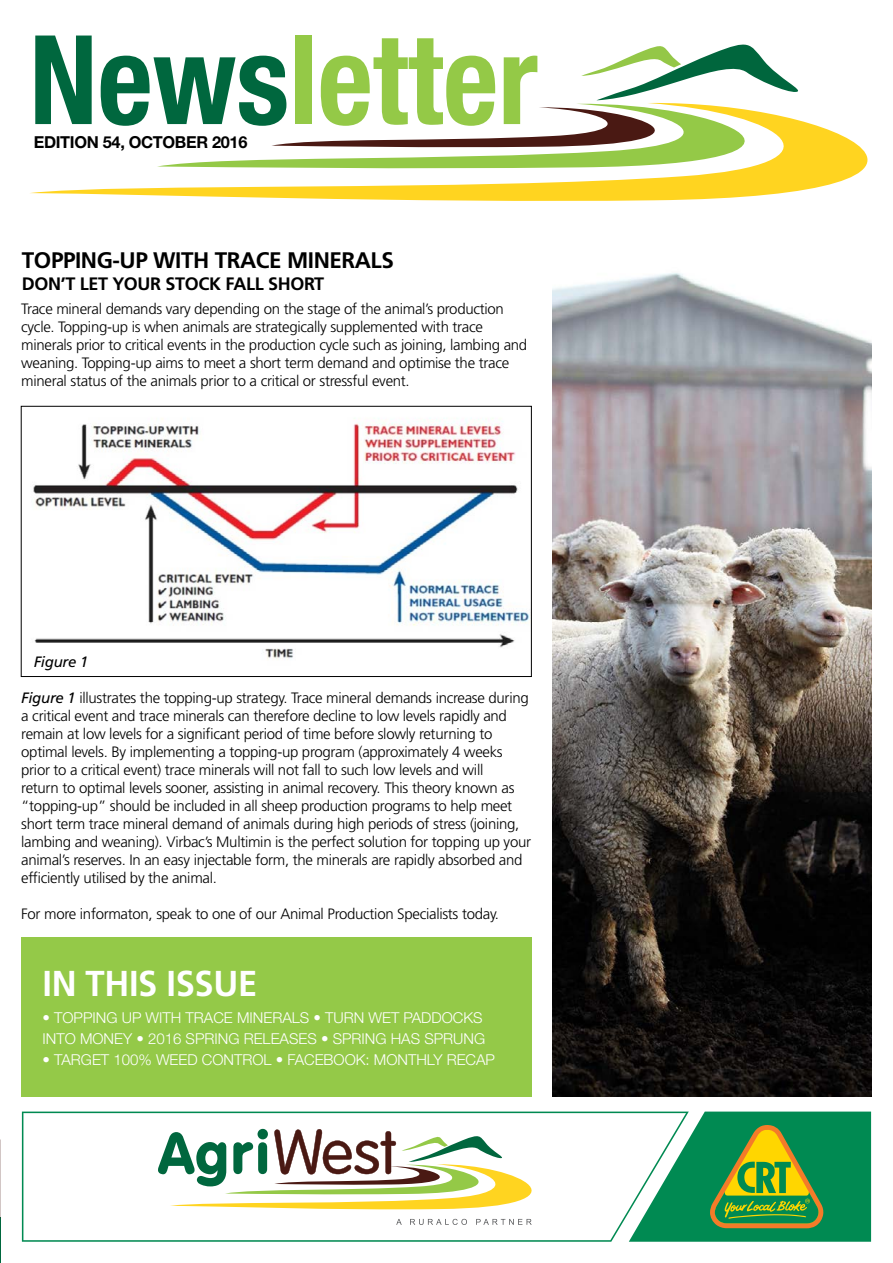
<style>
.page{position:relative;width:893px;height:1263px;background:#fff}
.page>*{position:absolute;margin:0;border:0;box-sizing:border-box;transform-origin:0 0}
.t1{font:700 condensed 123.9px "Helvetica Neue LT Std";color:#94c947;scale:.96 1}
.t2{font:700 36px "Frutiger LT Std";letter-spacing:-.01em;color:#fff;scale:.96 1}
.t3{font:700 22.5px "Frutiger LT Std";letter-spacing:-.02em;color:#000}
.t4{font:700 18px "Frutiger LT Std";letter-spacing:-.02em;color:#000}
.t5{font:700 16.5px "Helvetica Neue LT Std";letter-spacing:-.02em;color:#000}
.t6{font:300 15px/18px "Frutiger LT Std";letter-spacing:-.02em;color:#000}
.t7{font:300 15px/21px "Helvetica Neue LT Std";color:#fff}
.t8{font:italic 15px "Frutiger LT Std";letter-spacing:-.02em;color:#000}
.s1{color:#00673e}
.s2{font-weight:400;font-style:italic}
</style>
<div class="page">
<hr style="left:0;top:1218px;width:1px;height:45px;background:#00673e">
<hr style="left:0;top:938px;width:1px;height:227px;background:#d9e2db">
<div style="left:21px;top:938px;width:511px;height:159px;background:#94c948"></div>
<img style="left:33px;top:418px;width:497px;height:242px">
<div style="left:21px;top:406px;width:511px;height:271px;border:1px solid #000"></div>
<img style="left:553px;top:273px;width:319px;height:824px">
<svg style="left:30px;top:149px;width:838px;height:52px"></svg>
<svg style="left:157px;top:102px;width:705px;height:67px"></svg>
<svg style="left:271px;top:106px;width:465px;height:42px"></svg>
<svg style="left:22px;top:1111px;width:607px;height:131px"></svg>
<svg style="left:629px;top:1111px;width:242px;height:131px;background:#49a163"></svg>
<svg style="left:158px;top:1129px;width:440px;height:81px"></svg>
<svg style="left:396px;top:1219px;width:6px;height:6px"></svg>
<svg style="left:410px;top:1219px;width:57px;height:6px"></svg>
<svg style="left:476px;top:1219px;width:56px;height:6px"></svg>
<svg style="left:581px;top:44px;width:217px;height:56px"></svg>
<h1 class="t1" style="left:29px;top:5px;width:531px"><span class="s1">News</span>letter</h1>
<p class="t5" style="left:34px;top:132px;width:215px">EDITION 54, OCTOBER 2016</p>
<h3 class="t3" style="left:22px;top:247px;width:374px">TOPPING-UP WITH TRACE MINERALS</h3>
<p class="t4" style="left:22px;top:273px;width:304px">DON’T LET YOUR STOCK FALL SHORT</p>
<p class="t6" style="left:21px;top:300px;width:507px">Trace mineral demands vary depending on the stage of the animal’s production cycle. Topping-up is when animals are strategically supplemented with trace minerals prior to critical events in the production cycle such as joining, lambing and weaning. Topping-up aims to meet a short term demand and optimise the trace mineral status of the animals prior to a critical or stressful event.</p>
<p class="t8" style="left:34px;top:653px;width:56px">Figure 1</p>
<p class="t6" style="left:21px;top:689px;width:511px"><span class="s2">Figure 1</span> illustrates the topping-up strategy. Trace mineral demands increase during a critical event and trace minerals can therefore decline to low levels rapidly and remain at low levels for a significant period of time before slowly returning to optimal levels. By implementing a topping-up program (approximately 4 weeks prior to a critical event) trace minerals will not fall to such low levels and will<br>return to optimal levels sooner, assisting in animal recovery. This theory known as “topping-up” should be included in all sheep production programs to help meet short term trace mineral demand of animals during high periods of stress (joining, lambing and weaning). Virbac’s Multimin is the perfect solution for topping up your animal’s reserves. In an easy injectable form, the minerals are rapidly absorbed and efficiently utilised by the animal.</p>
<p class="t6" style="left:21px;top:905px;width:479px">For more informaton, speak to one of our Animal Production Specialists today.</p>
<h2 class="t2" style="left:43px;top:963px;width:225px">IN THIS ISSUE</h2>
<p class="t7" style="left:43px;top:1007px;width:444px">• TOPPING UP WITH TRACE MINERALS • TURN WET PADDOCKS<br>INTO MONEY • 2016 SPRING RELEASES • SPRING HAS SPRUNG</p>
<p class="t7" style="left:43px;top:1049px;width:454px">• TARGET 100% WEED CONTROL • FACEBOOK: MONTHLY RECAP</p>
</div>
